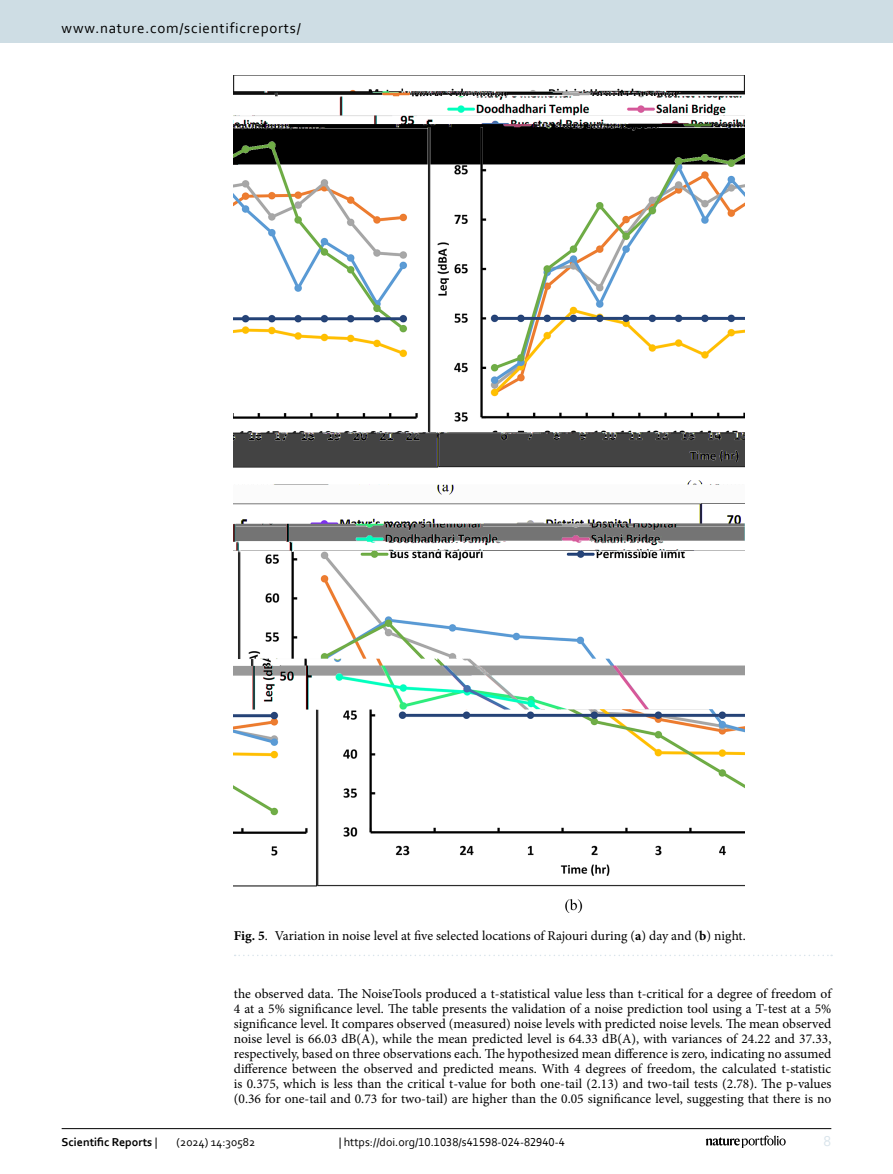
<style>
.page{position:relative;width:893px;height:1174px;background:#fff}
.page>*{position:absolute;margin:0;border:0;box-sizing:border-box;transform-origin:0 0}
.t1{font:15px "Corbel";letter-spacing:.05em;color:#000}
.t2{font:15px "Corbel";color:#d9e4eb}
.t3{font:13.5px/15px "Minion Pro";color:#000;text-align:justify}
.t4{font:12px "Corbel";color:#000}
.t5{font:700 12px "Corbel";color:#000}
.s1{font-weight:700}
.s2{font-weight:400}
</style>
<div class="page">
<img style="left:234px;top:76px;width:510px;height:836px">
<svg style="left:235px;top:954px;width:597px;height:2px"></svg>
<hr style="left:62px;top:1128px;width:769px;height:1px;background:#000">
<svg style="left:706px;top:1135px;width:80px;height:12px"></svg>
<div style="left:0;top:0;width:893px;height:43px;background:#cedde4"></div>
<p class="t1" style="left:62px;top:18px;width:241px">www.nature.com/scientificreports/</p>
<p class="t3" style="left:234px;top:928px;width:513px"><span class="s1">Fig. 5</span>. Variation in noise level at five selected locations of Rajouri during (<span class="s1">a</span>) day and (<span class="s1">b</span>) night.</p>
<p class="t3" style="left:234px;top:986px;width:599px">the observed data. The NoiseTools produced a t-statistical value less than t-critical for a degree of freedom of 4 at a 5% significance level. The table presents the validation of a noise prediction tool using a T-test at a 5% significance level. It compares observed (measured) noise levels with predicted noise levels. The mean observed noise level is 66.03 dB(A), while the mean predicted level is 64.33 dB(A), with variances of 24.22 and 37.33, respectively, based on three observations each. The hypothesized mean difference is zero, indicating no assumed difference between the observed and predicted means. With 4 degrees of freedom, the calculated t-statistic is 0.375, which is less than the critical t-value for both one-tail (2.13) and two-tail tests (2.78). The p-values (0.36 for one-tail and 0.73 for two-tail) are higher than the 0.05 significance level, suggesting that there is no</p>
<p class="t5" style="left:62px;top:1134px;width:97px">Scientific Reports <span class="s2">|</span></p>
<p class="t4" style="left:177px;top:1134px;width:80px">(2024) 14:30582</p>
<p class="t4" style="left:339px;top:1134px;width:228px">| https://doi.org/10.1038/s41598-024-82940-4</p>
<p class="t2" style="left:824px;top:1132px;width:9px">8</p>
</div>
